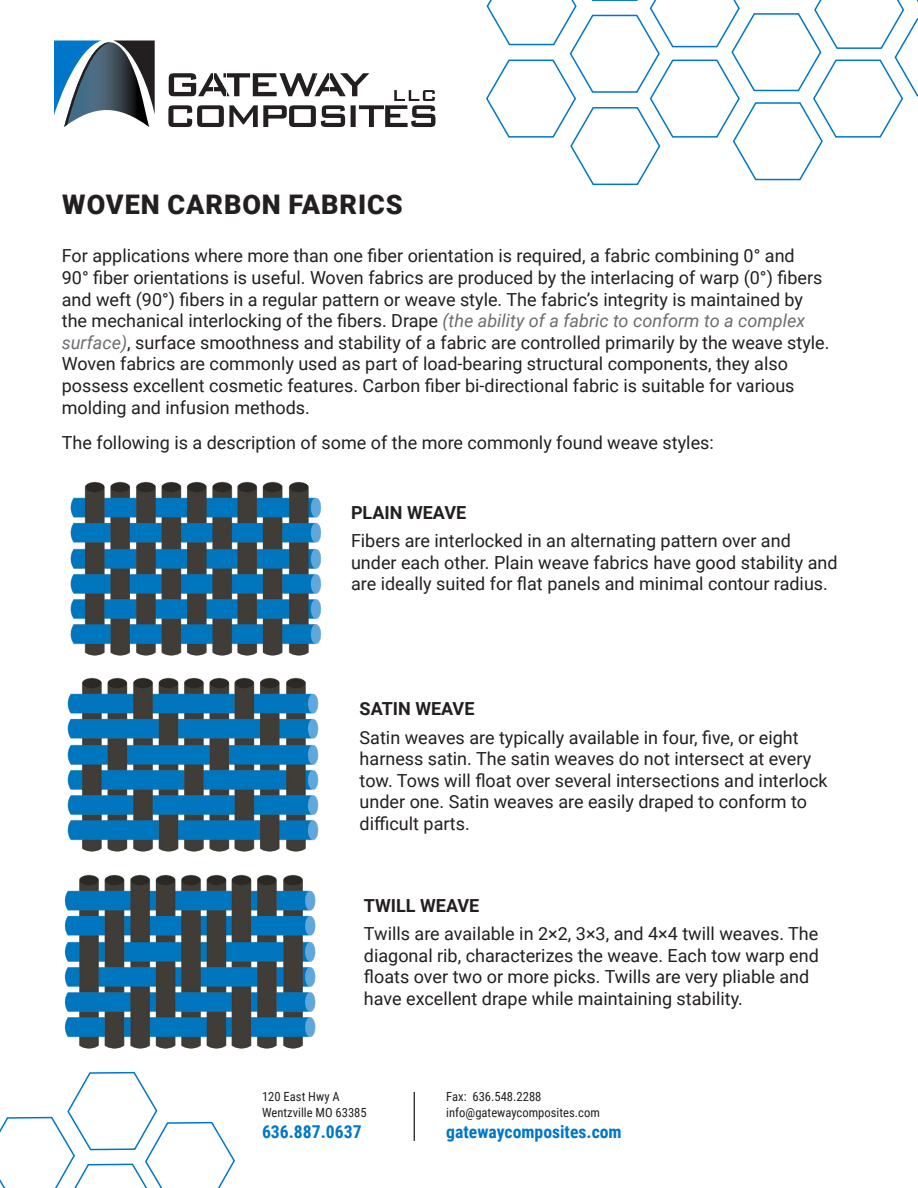
<style>
.page{position:relative;width:918px;height:1188px;background:#fff}
.page>*{position:absolute;margin:0;border:0;box-sizing:border-box;transform-origin:0 0}
.t1{font:900 27px "Roboto";letter-spacing:.035em;color:#231f20}
.t2{font:18px/21.6px "Roboto";color:#231f20}
.t3{font:700 18px "Roboto";color:#231f20}
.t4{font:700 17.7px "Roboto Condensed";color:#0076c8}
.t5{font:12.6px/15.1px "Roboto Condensed";color:#231f20}
.s1{font-style:italic;color:#6c6d70}
</style>
<div class="page">
<svg style="left:486px;top:0;width:432px;height:186px"></svg>
<svg style="left:54px;top:40px;width:101px;height:87px"></svg>
<svg style="left:168px;top:73px;width:267px;height:54px"></svg>
<svg style="left:0;top:1071px;width:235px;height:117px"></svg>
<hr style="left:414px;top:1092px;width:1px;height:49px;background:#231f20">
<img style="left:67px;top:677px;width:252px;height:175px">
<img style="left:64px;top:874px;width:252px;height:175px">
<img style="left:70px;top:481px;width:251px;height:175px">
<p class="t1" style="left:62px;top:185px;width:342px">WOVEN CARBON FABRICS</p>
<p class="t2" style="left:62px;top:244px;width:769px">For applications where more than one fiber orientation is required, a fabric combining 0° and<br>90° fiber orientations is useful. Woven fabrics are produced by the interlacing of warp (0°) fibers and weft (90°) fibers in a regular pattern or weave style. The fabric’s integrity is maintained by the mechanical interlocking of the fibers. Drape <span class="s1">(the ability of a fabric to conform to a complex surface)</span>, surface smoothness and stability of a fabric are controlled primarily by the weave style.<br>Woven fabrics are commonly used as part of load-bearing structural components, they also possess excellent cosmetic features. Carbon fiber bi-directional fabric is suitable for various molding and infusion methods.</p>
<p class="t2" style="left:62px;top:431px;width:654px">The following is a description of some of the more commonly found weave styles:</p>
<p class="t3" style="left:351px;top:500px;width:117px">PLAIN WEAVE</p>
<p class="t2" style="left:351px;top:529px;width:488px">Fibers are interlocked in an alternating pattern over and under each other. Plain weave fabrics have good stability and are ideally suited for flat panels and minimal contour radius.</p>
<p class="t3" style="left:360px;top:696px;width:116px">SATIN WEAVE</p>
<p class="t2" style="left:360px;top:726px;width:469px">Satin weaves are typically available in four, five, or eight harness satin. The satin weaves do not intersect at every tow. Tows will float over several intersections and interlock under one. Satin weaves are easily draped to conform to difficult parts.</p>
<p class="t3" style="left:364px;top:893px;width:117px">TWILL WEAVE</p>
<p class="t2" style="left:364px;top:922px;width:456px">Twills are available in 2×2, 3×3, and 4×4 twill weaves. The diagonal rib, characterizes the weave. Each tow warp end floats over two or more picks. Twills are very pliable and have excellent drape while maintaining stability.</p>
<p class="t5" style="left:262px;top:1089px;width:106px">120 East Hwy A<br>Wentzville MO 63385</p>
<p class="t4" style="left:262px;top:1119px;width:101px">636.887.0637</p>
<p class="t5" style="left:446px;top:1089px;width:155px">Fax: 636.548.2288 info@gatewaycomposites.com</p>
<p class="t4" style="left:446px;top:1119px;width:177px">gatewaycomposites.com</p>
</div>
